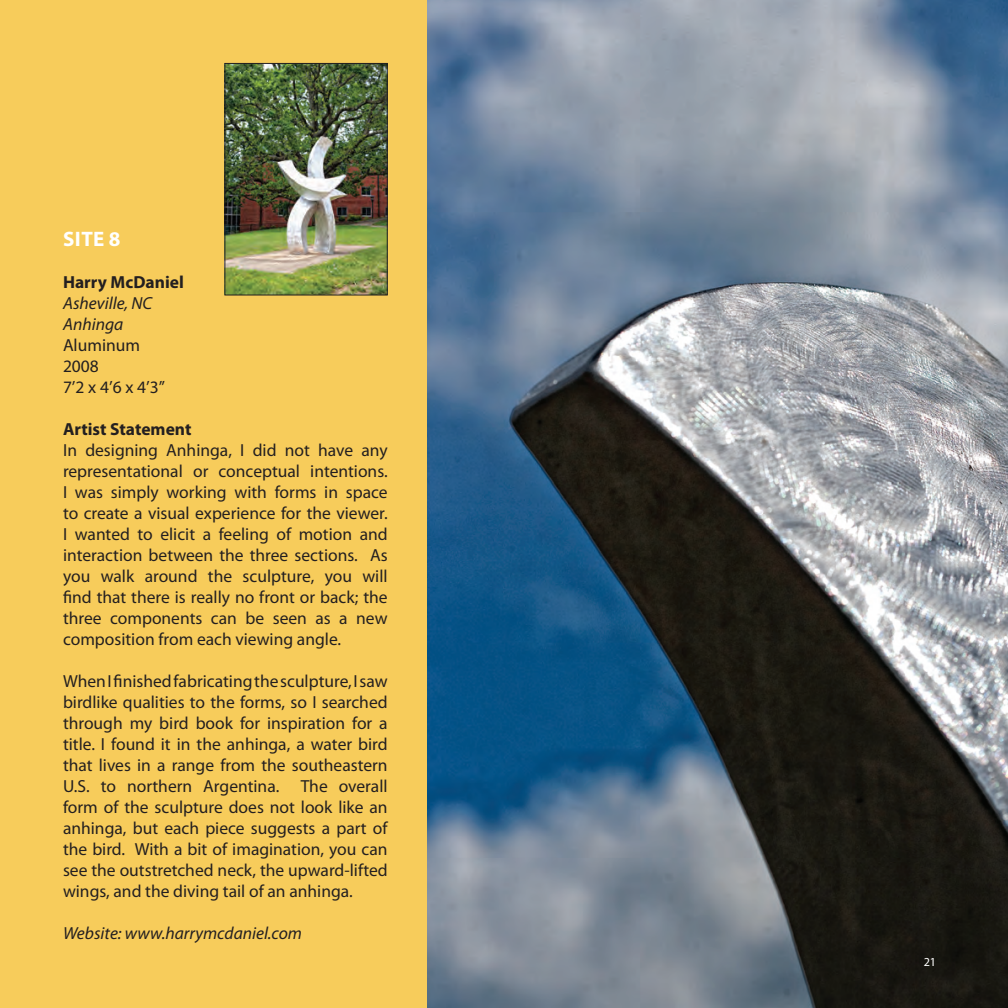
<style>
.page{position:relative;width:1008px;height:1008px;background:#fff}
.page>*{position:absolute;margin:0;border:0;box-sizing:border-box;transform-origin:0 0}
.t1{font:700 21px "Myriad Pro";color:#fff}
.t2{font:17.5px/21px "Myriad Pro";color:#231f20;text-align:justify}
.t3{font:italic 17.5px "Myriad Pro";color:#231f20}
.t4{font:700 17.5px "Myriad Pro";color:#231f20}
.t5{font:12.25px "Myriad Pro";color:#fff}
</style>
<div class="page">
<div style="left:0;top:0;width:475px;height:1008px;background:#f7cc5b"></div>
<img style="left:428px;top:0;width:580px;height:1008px">
<img style="left:226px;top:65px;width:160px;height:228px">
<div style="left:224px;top:63px;width:164px;height:232px;border:1px solid #231f20"></div>
<p class="t1" style="left:63px;top:225px;width:59px">SITE 8</p>
<p class="t4" style="left:63px;top:271px;width:122px">Harry McDaniel</p>
<p class="t3" style="left:63px;top:292px;width:91px">Asheville, NC</p>
<p class="t3" style="left:63px;top:313px;width:62px">Anhinga</p>
<p class="t2" style="left:63px;top:334px;width:79px">Aluminum</p>
<p class="t2" style="left:63px;top:355px;width:37px">2008</p>
<p class="t2" style="left:63px;top:376px;width:103px">7’2 x 4’6 x 4’3”</p>
<p class="t4" style="left:63px;top:418px;width:130px">Artist Statement</p>
<p class="t2" style="left:63px;top:439px;width:326px">In designing Anhinga, I did not have any representational or conceptual intentions.<br>I was simply working with forms in space to create a visual experience for the viewer.<br>I wanted to elicit a feeling of motion and interaction between the three sections. As you walk around the sculpture, you will find that there is really no front or back; the three components can be seen as a new composition from each viewing angle.</p>
<p class="t2" style="left:63px;top:670px;width:326px">When I finished fabricating the sculpture, I saw birdlike qualities to the forms, so I searched through my bird book for inspiration for a title. I found it in the anhinga, a water bird that lives in a range from the southeastern U.S. to northern Argentina. The overall form of the sculpture does not look like an anhinga, but each piece suggests a part of the bird. With a bit of imagination, you can see the outstretched neck, the upward-lifted wings, and the diving tail of an anhinga.</p>
<p class="t3" style="left:63px;top:922px;width:241px">Website: www.harrymcdaniel.com</p>
<p class="t5" style="left:924px;top:955px;width:14px">21</p>
</div>
